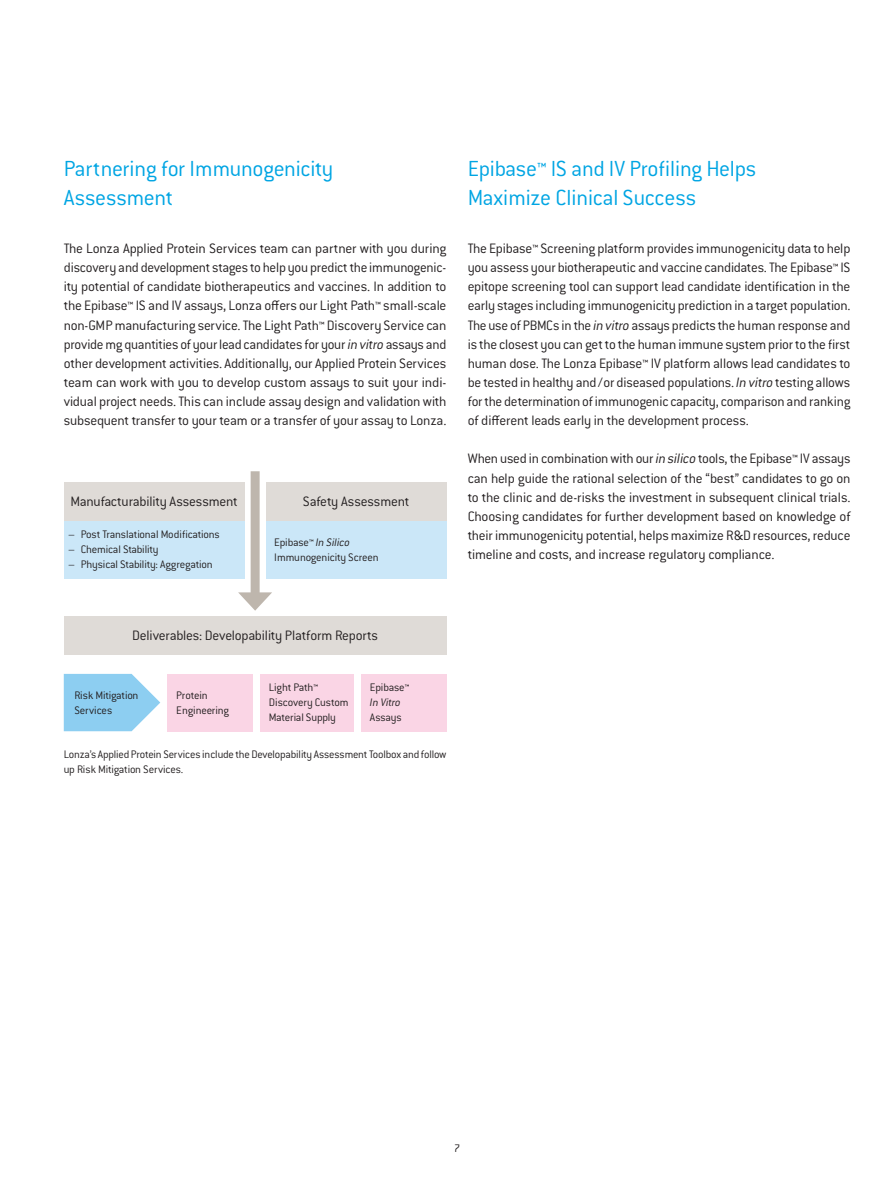
<style>
.page{position:relative;width:893px;height:1191px;background:#fff}
.page>*{position:absolute;margin:0;border:0;box-sizing:border-box;transform-origin:0 0}
.Title_2_16pt{font:300 24px/28.5px "Conduit ITC Std";letter-spacing:-.01em;color:#00a5e3}
.Body_Copy_10pt{font:300 15px/19px "Conduit ITC Std";letter-spacing:-.015em;color:#231f20;text-align:justify}
.Small_Copy_8pt{font:300 12px/15px "Conduit ITC Std";letter-spacing:-.015em;color:#231f20}
.Small_Copy_8pt-2{font:italic 300 12px/15px "Conduit ITC Std";letter-spacing:-.01em;color:#231f20}
.s1{font-style:italic}
.s2{font-style:normal}
</style>
<div class="page">
<div style="left:64px;top:482px;width:180px;height:39px;background:#dfdbd7"></div>
<div style="left:266px;top:482px;width:180px;height:39px;background:#dfdbd7"></div>
<div style="left:64px;top:616px;width:382px;height:39px;background:#dfdbd7"></div>
<div style="left:64px;top:521px;width:180px;height:57px;background:#cbe7f8"></div>
<div style="left:266px;top:521px;width:180px;height:57px;background:#cbe7f8"></div>
<svg style="left:64px;top:674px;width:96px;height:57px"></svg>
<div style="left:168px;top:674px;width:85px;height:57px;background:#fad5e5"></div>
<div style="left:260px;top:674px;width:94px;height:57px;background:#fad5e5"></div>
<div style="left:361px;top:674px;width:85px;height:57px;background:#fad5e5"></div>
<div style="left:251px;top:471px;width:9px;height:128px;background:#beb6ad"></div>
<svg style="left:238px;top:592px;width:34px;height:18px"></svg>
<p class="Title_2_16pt" style="left:64px;top:154px;width:271px">Partnering for Immunogenicity<br>Assessment</p>
<p class="Body_Copy_10pt" style="left:64px;top:238px;width:384px">The Lonza Applied Protein Services team can partner with you during discovery and development stages to help you predict the immunogenic&shy;ity potential of candidate biotherapeutics and vaccines. In addition to the Epibase™ IS and IV assays, Lonza offers our Light Path™ small-scale non-GMP manufacturing service. The Light Path™ Discovery Service can provide mg quantities of your lead candidates for your <span class="s1">in vitro</span> assays and other development activities. Additionally, our Applied Protein Services team can work with you to develop custom assays to suit your indi&shy;vidual project needs. This can include assay design and validation with subsequent transfer to your team or a transfer of your assay to Lonza.</p>
<p class="Body_Copy_10pt" style="left:70px;top:492px;width:169px">Manufacturability Assessment</p>
<p class="Body_Copy_10pt" style="left:303px;top:492px;width:108px">Safety Assessment</p>
<p class="Small_Copy_8pt" style="left:68px;top:526px;width:153px">– Post Translational Modifications</p>
<p class="Small_Copy_8pt" style="left:68px;top:541px;width:92px">– Chemical Stability</p>
<p class="Small_Copy_8pt" style="left:68px;top:556px;width:146px">– Physical Stability: Aggregation</p>
<p class="Small_Copy_8pt" style="left:274px;top:534px;width:77px">Epibase™ <span class="s1">In Silico</span></p>
<p class="Small_Copy_8pt" style="left:274px;top:549px;width:106px">Immunogenicity Screen</p>
<p class="Title_2_16pt" style="left:468px;top:154px;width:290px">Epibase™ IS and IV Profiling Helps<br>Maximize Clinical Success</p>
<p class="Body_Copy_10pt" style="left:468px;top:238px;width:384px">The Epibase™ Screening platform provides immunogenicity data to help you assess your biotherapeutic and vaccine candidates. The Epibase™ IS epitope screening tool can support lead candidate identification in the early stages including immunogenicity prediction in a target population.<br>The use of PBMCs in the <span class="s1">in vitro</span> assays predicts the human response and is the closest you can get to the human immune system prior to the first human dose. The Lonza Epibase™ IV platform allows lead candidates to be tested in healthy and/or diseased populations. <span class="s1">In vitro</span> testing allows for the determination of immunogenic capacity, comparison and ranking of different leads early in the development process.</p>
<p class="Body_Copy_10pt" style="left:468px;top:449px;width:384px">When used in combination with our <span class="s1">in silico</span> tools, the Epibase™ IV assays can help guide the rational selection of the “best” candidates to go on to the clinic and de-risks the investment in subsequent clinical trials.<br>Choosing candidates for further development based on knowledge of their immunogenicity potential, helps maximize R&amp;D resources, reduce timeline and costs, and increase regulatory compliance.</p>
<p class="Body_Copy_10pt" style="left:132px;top:625px;width:247px">Deliverables: Developability Platform Reports</p>
<p class="Small_Copy_8pt" style="left:74px;top:687px;width:66px">Risk Mitigation<br>Services</p>
<p class="Small_Copy_8pt" style="left:176px;top:687px;width:54px">Protein<br>Engineering</p>
<p class="Small_Copy_8pt" style="left:269px;top:679px;width:81px">Light Path™<br>Discovery Custom<br>Material Supply</p>
<p class="Small_Copy_8pt" style="left:370px;top:679px;width:41px">Epibase™</p>
<p class="Small_Copy_8pt-2" style="left:370px;top:694px;width:33px">In Vitro<br><span class="s2">Assays</span></p>
<p class="Small_Copy_8pt" style="left:64px;top:746px;width:384px">Lonza’s Applied Protein Services include the Developability Assessment Toolbox and follow up Risk Mitigation Services.</p>
<p class="Small_Copy_8pt" style="left:454px;top:1140px;width:8px">7</p>
</div>
